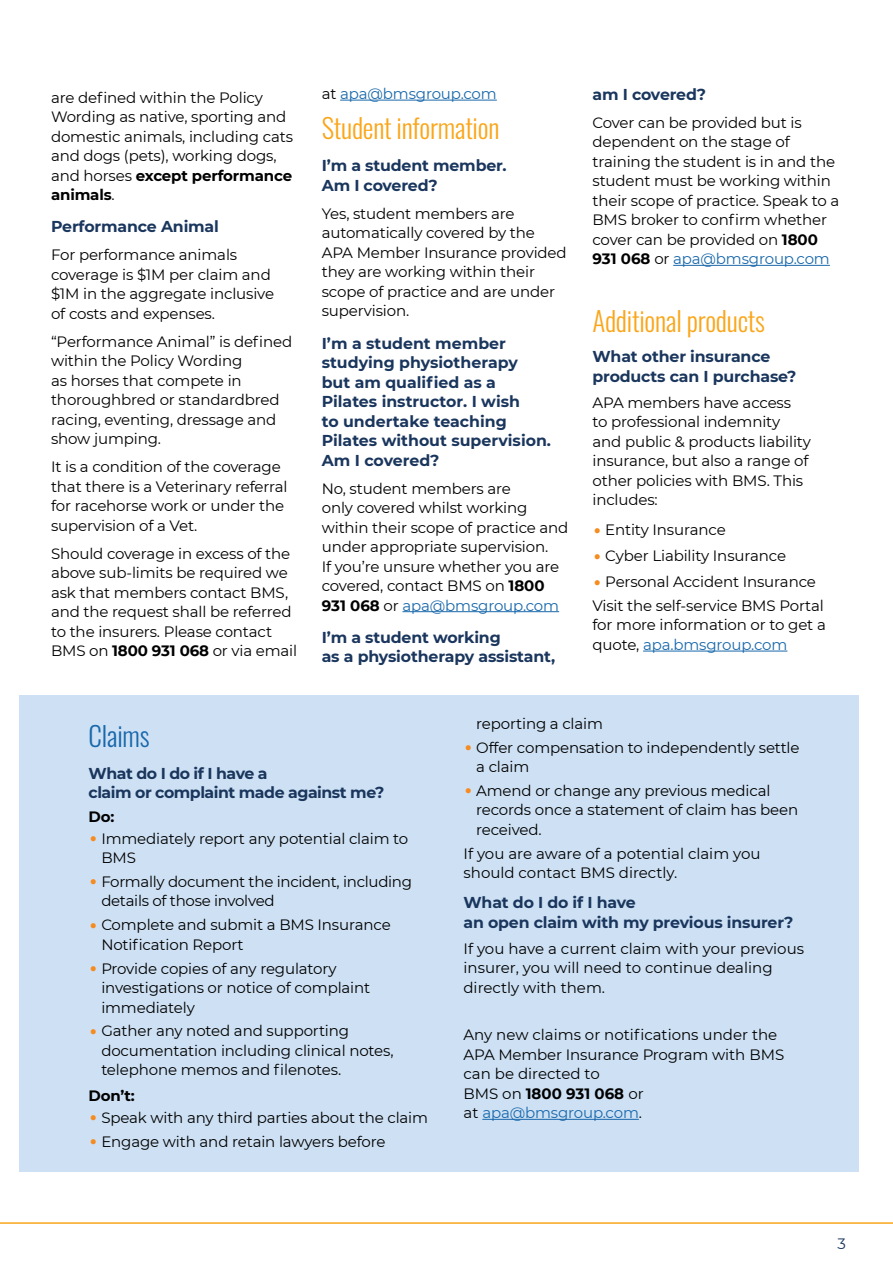
<style>
.page{position:relative;width:893px;height:1263px;background:#fff}
.page>*{position:absolute;margin:0;border:0;box-sizing:border-box;transform-origin:0 0}
.t1{font:300 27px "Oswald";letter-spacing:-.01em;color:#faa61a}
.t2{font:300 27px "Oswald";letter-spacing:-.01em;color:#1968ab}
.t3{font:700 15.75px/19.5px "Montserrat";letter-spacing:-.01em;color:#1a365d}
.t4{font:700 15.75px/19.5px "Montserrat";letter-spacing:-.03em;color:#1a365d}
.t5{font:15px/19.5px "Montserrat";letter-spacing:-.01em;color:#000}
.t6{font:15px "Montserrat";letter-spacing:-.01em;color:#1968ab}
.t7{font:700 15px "Montserrat";color:#000}
.t8{font:15px "Montserrat";color:#1a365d}
.s1{font-weight:700}
.s2{color:#000}
.s3{color:#1968ab}
.s4{font-size:33px;color:#f68b1f}
</style>
<div class="page">
<hr style="left:0;top:1222px;width:893px;height:2px;background:#faa61a">
<div style="left:20px;top:695px;width:839px;height:476px;background:#cee1f4"></div>
<hr style="left:482px;top:1119px;width:157px;height:1px;background:#1968ab">
<hr style="left:340px;top:100px;width:157px;height:1px;background:#1968ab">
<hr style="left:402px;top:611px;width:157px;height:1px;background:#1968ab">
<hr style="left:673px;top:265px;width:157px;height:1px;background:#1968ab">
<hr style="left:643px;top:651px;width:144px;height:1px;background:#1968ab">
<p class="t5" style="left:51px;top:87px;width:244px">are defined within the Policy<br>Wording as native, sporting and domestic animals, including cats and dogs (pets), working dogs, and horses <span class="s1">except performance animals</span>.</p>
<p class="t3" style="left:51px;top:216px;width:169px">Performance Animal</p>
<p class="t5" style="left:51px;top:245px;width:225px">For performance animals coverage is $1M per claim and $1M in the aggregate inclusive of costs and expenses.</p>
<p class="t5" style="left:51px;top:331px;width:243px">“Performance Animal” is defined within the Policy Wording<br>as horses that compete in thoroughbred or standardbred racing, eventing, dressage and show jumping.</p>
<p class="t5" style="left:51px;top:457px;width:238px">It is a condition of the coverage that there is a Veterinary referral for racehorse work or under the supervision of a Vet.</p>
<p class="t5" style="left:51px;top:543px;width:248px">Should coverage in excess of the above sub-limits be required we ask that members contact BMS, and the request shall be referred to the insurers. Please contact<br>BMS on <span class="s1">1800 931 068</span> or via email</p>
<p class="t6" style="left:322px;top:83px;width:177px"><span class="s2">at</span> apa@bmsgroup.com</p>
<h1 class="t1" style="left:322px;top:104px;width:179px">Student information</h1>
<p class="t3" style="left:322px;top:155px;width:186px">I’m a student member.<br>Am I covered?</p>
<p class="t5" style="left:322px;top:203px;width:246px">Yes, student members are automatically covered by the<br>APA Member Insurance provided they are working within their scope of practice and are under supervision.</p>
<p class="t3" style="left:322px;top:332px;width:231px">I’m a student member studying physiotherapy<br>but am qualified as a<br>Pilates instructor. I wish<br>to undertake teaching<br>Pilates without supervision.<br>Am I covered?</p>
<p class="t5" style="left:322px;top:478px;width:248px">No, student members are<br>only covered whilst working within their scope of practice and under appropriate supervision.<br>If you’re unsure whether you are covered, contact BMS on <span class="s1">1800<br>931 068</span> or <span class="s3">apa@bmsgroup.com</span></p>
<p class="t3" style="left:322px;top:627px;width:235px">I’m a student working<br>as a physiotherapy assistant,</p>
<p class="t3" style="left:592px;top:84px;width:115px">am I covered?</p>
<p class="t5" style="left:592px;top:112px;width:248px">Cover can be provided but is dependent on the stage of training the student is in and the student must be working within their scope of practice. Speak to a<br>BMS broker to confirm whether cover can be provided on <span class="s1">1800<br>931 068</span> or <span class="s3">apa@bmsgroup.com</span></p>
<h1 class="t1" style="left:592px;top:297px;width:174px">Additional products</h1>
<p class="t3" style="left:592px;top:346px;width:206px">What other insurance products can I purchase?</p>
<p class="t5" style="left:592px;top:392px;width:220px">APA members have access<br>to professional indemnity and public &amp; products liability insurance, but also a range of other policies with BMS. This includes:</p>
<p class="t5" style="left:592px;top:520px;width:135px"><span class="s4">•</span> Entity Insurance</p>
<p class="t5" style="left:592px;top:546px;width:195px"><span class="s4">•</span> Cyber Liability Insurance</p>
<p class="t5" style="left:592px;top:569px;width:233px;line-height:23.7px"><span class="s4">•</span> Personal Accident Insurance<br>Visit the self-service BMS Portal</p>
<p class="t5" style="left:592px;top:615px;width:235px">for more information or to get a quote, <span class="s3">apa.bmsgroup.com</span></p>
<h1 class="t2" style="left:89px;top:711px;width:62px">Claims</h1>
<p class="t4" style="left:89px;top:763px;width:297px">What do I do if I have a<br>claim or complaint made against me?</p>
<p class="t7" style="left:89px;top:806px;width:27px">Do:</p>
<p class="t5" style="left:101px;top:828px;width:308px;text-indent:-13px"><span class="s4">•</span> Immediately report any potential claim to<br>BMS</p>
<p class="t5" style="left:101px;top:871px;width:312px;text-indent:-13px"><span class="s4">•</span> Formally document the incident, including details of those involved</p>
<p class="t5" style="left:101px;top:915px;width:291px;text-indent:-13px"><span class="s4">•</span> Complete and submit a BMS Insurance<br>Notification Report</p>
<p class="t5" style="left:101px;top:958px;width:270px;text-indent:-13px"><span class="s4">•</span> Provide copies of any regulatory investigations or notice of complaint immediately</p>
<p class="t5" style="left:101px;top:1021px;width:294px;text-indent:-13px"><span class="s4">•</span> Gather any noted and supporting documentation including clinical notes, telephone memos and filenotes.</p>
<p class="t7" style="left:89px;top:1085px;width:48px">Don’t:</p>
<p class="t5" style="left:89px;top:1107px;width:341px"><span class="s4">•</span> Speak with any third parties about the claim</p>
<p class="t5" style="left:89px;top:1131px;width:298px"><span class="s4">•</span> Engage with and retain lawyers before</p>
<p class="t5" style="left:476px;top:713px;width:128px">reporting a claim</p>
<p class="t5" style="left:476px;top:737px;width:325px;text-indent:-13px"><span class="s4">•</span> Offer compensation to independently settle a claim</p>
<p class="t5" style="left:476px;top:780px;width:323px;text-indent:-13px"><span class="s4">•</span> Amend or change any previous medical records once a statement of claim has been received.</p>
<p class="t5" style="left:463px;top:843px;width:299px">If you are aware of a potential claim you should contact BMS directly.</p>
<p class="t3" style="left:463px;top:892px;width:331px">What do I do if I have<br>an open claim with my previous insurer?</p>
<p class="t5" style="left:463px;top:938px;width:342px">If you have a current claim with your previous insurer, you will need to continue dealing directly with them.</p>
<p class="t5" style="left:463px;top:1024px;width:322px">Any new claims or notifications under the<br>APA Member Insurance Program with BMS can be directed to<br>BMS on <span class="s1">1800 931 068</span> or<br>at <span class="s3">apa@bmsgroup.com</span>.</p>
<p class="t8" style="left:837px;top:1233px;width:10px">3</p>
</div>
